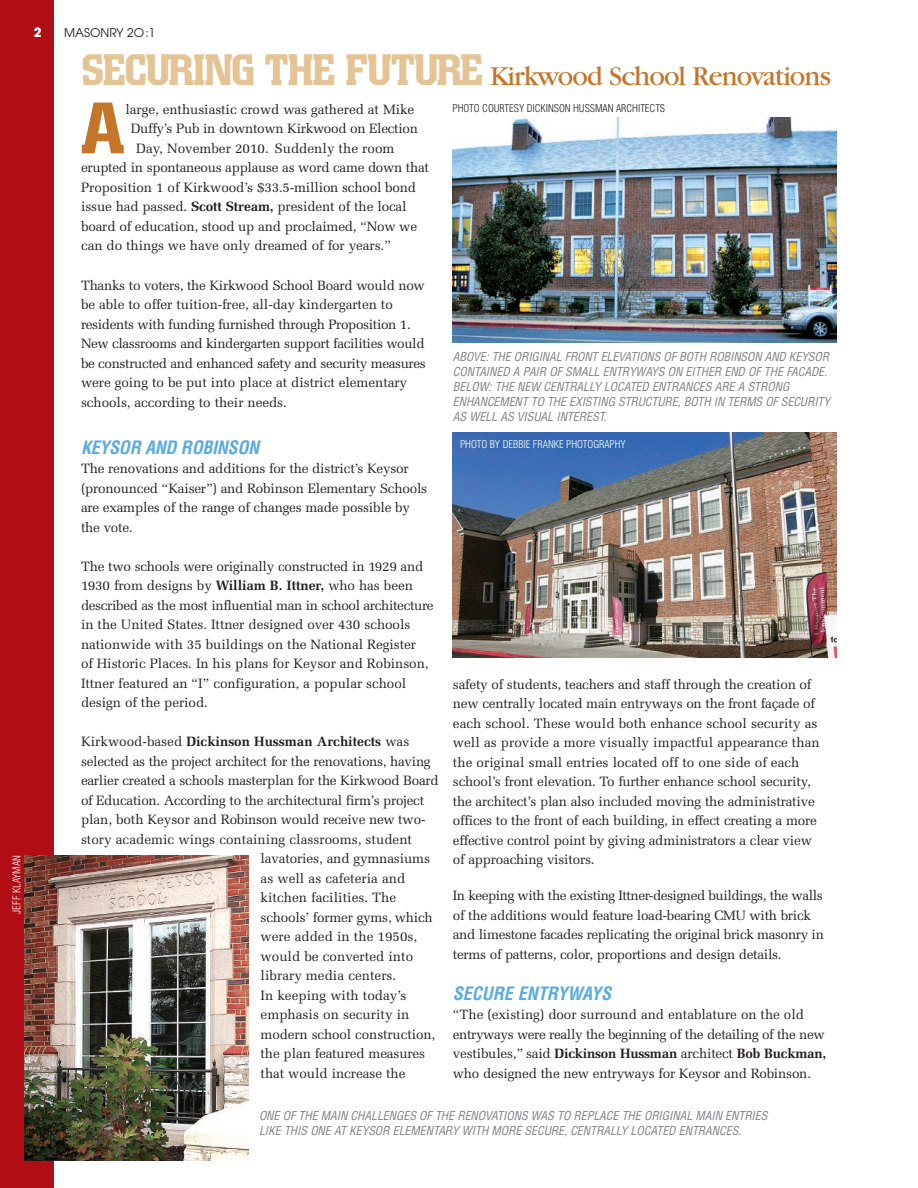
<style>
.page{position:relative;width:918px;height:1188px;background:#fff}
.page>*{position:absolute;margin:0;border:0;box-sizing:border-box;transform-origin:0 0}
.t1{font:500 71.85px "Colossalis";color:#c47527}
.t2{font:28.5px "Garamond";letter-spacing:-.03em;color:#c47527}
.t3{font:italic 700 condensed 18px "Helvetica";letter-spacing:-.015em;color:#5babdf}
.t4{font:13.5px/19.5px "Melior";letter-spacing:-.015em;color:#231f20}
.t5{font:700 13.5px "Melior";color:#231f20}
.t6{font:700 12.75px "Avant Garde";color:#fff}
.t7{font:italic condensed 12px/15px "Helvetica";letter-spacing:-.005em;color:#808285}
.t8{font:12px "Avant Garde";color:#231f20}
.t9{font:300 condensed 10.5px "Helvetica";letter-spacing:-.005em;color:#fff}
.t10{font:300 condensed 10.5px "Helvetica";letter-spacing:-.005em;color:#231f20}
.s1{font-family:"Colossalis";font-weight:500;font-size:43.5px;color:#e4c394}
.s2{font-weight:700}
.s3{font-weight:400}
</style>
<div class="page">
<div style="left:0;top:0;width:54px;height:1188px;background:#b00d15"></div>
<img style="left:453px;top:117px;width:384px;height:226px">
<img style="left:453px;top:432px;width:384px;height:226px">
<img style="left:24px;top:855px;width:225px;height:306px">
<p class="t9" style="left:11px;top:914px;width:60px;rotate:-90deg">JEFF KLAYMAN</p>
<p class="t6" style="left:34px;top:28px;width:9px">2</p>
<p class="t8" style="left:64px;top:26px;width:93px">MASONRY 2O:1</p>
<h2 class="t2" style="left:81px;top:66px;width:751px"><span class="s1">SECURING THE FUTURE</span> Kirkwood School Renovations</h2>
<h1 class="t1" style="left:81px;top:103px;width:45px">A</h1>
<p class="t4" style="left:125px;top:99px;width:290px">large, enthusiastic crowd was gathered at Mike</p>
<p class="t10" style="left:453px;top:102px;width:214px">PHOTO COURTESY DICKINSON HUSSMAN ARCHITECTS</p>
<p class="t4" style="left:131px;top:119px;width:289px">Duffy’s Pub in downtown Kirkwood on Election</p>
<p class="t4" style="left:136px;top:138px;width:260px">Day, November 2010. Suddenly the room</p>
<p class="t4" style="left:81px;top:158px;width:350px">erupted in spontaneous applause as word came down that</p>
<p class="t4" style="left:81px;top:177px;width:337px">Proposition 1 of Kirkwood’s $33.5-million school bond</p>
<p class="t4" style="left:81px;top:197px;width:327px">issue had passed. <span class="s2">Scott Stream,</span> president of the local</p>
<p class="t4" style="left:81px;top:216px;width:338px">board of education, stood up and proclaimed, “Now we</p>
<p class="t4" style="left:81px;top:236px;width:312px">can do things we have only dreamed of for years.”</p>
<p class="t4" style="left:81px;top:275px;width:346px">Thanks to voters, the Kirkwood School Board would now be able to offer tuition-free, all-day kindergarten to residents with funding furnished through Proposition 1.<br>New classrooms and kindergarten support facilities would be constructed and enhanced safety and security measures were going to be put into place at district elementary schools, according to their needs.</p>
<h3 class="t3" style="left:81px;top:437px;width:180px">KEYSOR AND ROBINSON</h3>
<p class="t4" style="left:81px;top:459px;width:348px">The renovations and additions for the district’s Keysor (pronounced “Kaiser”) and Robinson Elementary Schools are examples of the range of changes made possible by the vote.</p>
<p class="t4" style="left:81px;top:556px;width:354px">The two schools were originally constructed in 1929 and 1930 from designs by <span class="s2">William B. Ittner,</span> who has been described as the most influential man in school architecture in the United States. Ittner designed over 430 schools nationwide with 35 buildings on the National Register<br>of Historic Places. In his plans for Keysor and Robinson, Ittner featured an “I” configuration, a popular school design of the period.</p>
<p class="t5" style="left:81px;top:734px;width:330px"><span class="s3">Kirkwood-based</span> Dickinson Hussman Architects <span class="s3">was</span></p>
<p class="t4" style="left:81px;top:751px;width:351px">selected as the project architect for the renovations, having</p>
<p class="t4" style="left:81px;top:771px;width:359px">earlier created a schools masterplan for the Kirkwood Board</p>
<p class="t4" style="left:81px;top:790px;width:345px">of Education. According to the architectural firm’s project</p>
<p class="t4" style="left:81px;top:810px;width:346px">plan, both Keysor and Robinson would receive new two-</p>
<p class="t4" style="left:81px;top:829px;width:333px">story academic wings containing classrooms, student</p>
<p class="t4" style="left:261px;top:849px;width:171px">lavatories, and gymnasiums</p>
<p class="t4" style="left:261px;top:868px;width:146px">as well as cafeteria and</p>
<p class="t4" style="left:261px;top:888px;width:137px">kitchen facilities. The</p>
<p class="t4" style="left:261px;top:907px;width:174px">schools’ former gyms, which</p>
<p class="t4" style="left:261px;top:927px;width:158px">were added in the 1950s,</p>
<p class="t4" style="left:261px;top:946px;width:154px">would be converted into</p>
<p class="t4" style="left:261px;top:966px;width:137px">library media centers.</p>
<p class="t4" style="left:261px;top:985px;width:147px">In keeping with today’s</p>
<p class="t4" style="left:261px;top:1005px;width:150px">emphasis on security in</p>
<p class="t4" style="left:261px;top:1024px;width:176px">modern school construction,</p>
<p class="t4" style="left:261px;top:1044px;width:166px">the plan featured measures</p>
<p class="t4" style="left:261px;top:1063px;width:146px">that would increase the</p>
<p class="t7" style="left:453px;top:350px;width:379px">ABOVE: THE ORIGINAL FRONT ELEVATIONS OF BOTH ROBINSON AND KEYSOR CONTAINED A PAIR OF SMALL ENTRYWAYS ON EITHER END OF THE FACADE.<br>BELOW: THE NEW CENTRALLY LOCATED ENTRANCES ARE A STRONG ENHANCEMENT TO THE EXISTING STRUCTURE, BOTH IN TERMS OF SECURITY AS WELL AS VISUAL INTEREST.</p>
<p class="t9" style="left:460px;top:439px;width:167px">PHOTO BY DEBBIE FRANKE PHOTOGRAPHY</p>
<p class="t4" style="left:453px;top:675px;width:368px">safety of students, teachers and staff through the creation of new centrally located main entryways on the front façade of each school. These would both enhance school security as well as provide a more visually impactful appearance than the original small entries located off to one side of each school’s front elevation. To further enhance school security, the architect’s plan also included moving the administrative offices to the front of each building, in effect creating a more effective control point by giving administrators a clear view of approaching visitors.</p>
<p class="t4" style="left:453px;top:886px;width:373px">In keeping with the existing Ittner-designed buildings, the walls of the additions would feature load-bearing CMU with brick and limestone facades replicating the original brick masonry in terms of patterns, color, proportions and design details.</p>
<h3 class="t3" style="left:453px;top:983px;width:160px">SECURE ENTRYWAYS</h3>
<p class="t4" style="left:453px;top:1005px;width:375px">“The (existing) door surround and entablature on the old entryways were really the beginning of the detailing of the new vestibules,” said <span class="s2">Dickinson Hussman</span> architect <span class="s2">Bob Buckman, </span>who designed the new entryways for Keysor and Robinson.</p>
<p class="t7" style="left:259px;top:1108px;width:510px">ONE OF THE MAIN CHALLENGES OF THE RENOVATIONS WAS TO REPLACE THE ORIGINAL MAIN ENTRIES<br>LIKE THIS ONE AT KEYSOR ELEMENTARY WITH MORE SECURE, CENTRALLY LOCATED ENTRANCES.</p>
</div>
